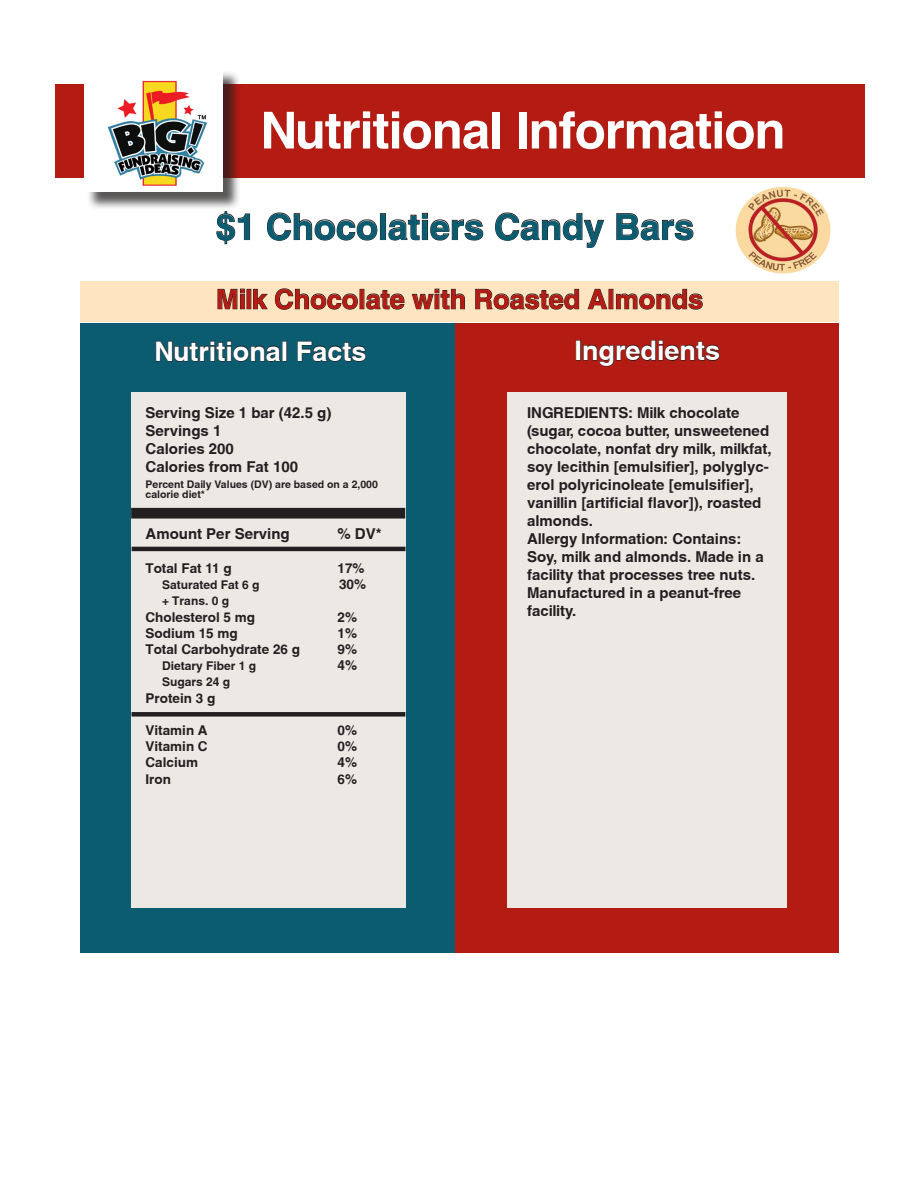
<style>
.page{position:relative;width:918px;height:1188px;background:#fff}
.page>*{position:absolute;margin:0;border:0;box-sizing:border-box;transform-origin:0 0}
.t1{font:700 51px "Swansea";letter-spacing:-.02em;color:#fff}
.t2{font:700 36px "Swansea";color:#0b5c70}
.t3{font:700 27px "Swansea";color:#b41b12}
.t4{font:700 27px "Swansea";color:#fff}
.t5{font:700 15px/18px "Swansea";color:#231f20}
.t6{font:700 13.5px "Swansea";color:#231f20}
.t7{font:700 12px "Swansea";color:#231f20}
.t8{font:700 10.5px/10.5px "Swansea";color:#231f20}
</style>
<div class="page">
<div style="left:55px;top:84px;width:810px;height:93px;background:#b41b12"></div>
<div style="left:87px;top:70px;width:161px;height:147px;background:#231f20;opacity:.75"></div>
<div style="left:84px;top:70px;width:139px;height:122px;background:#fff"></div>
<div style="left:81px;top:323px;width:375px;height:629px;background:#0b5c70"></div>
<div style="left:131px;top:392px;width:274px;height:515px;background:#ece9e5"></div>
<svg style="left:156px;top:341px;width:125px;height:21px"></svg>
<div style="left:282px;top:341px;width:5px;height:20px;border:1px solid #231f20"></div>
<svg style="left:297px;top:341px;width:69px;height:21px"></svg>
<div style="left:456px;top:323px;width:383px;height:630px;background:#b41b12"></div>
<div style="left:576px;top:340px;width:5px;height:20px;border:1px solid #231f20"></div>
<svg style="left:583px;top:340px;width:137px;height:27px"></svg>
<div style="left:507px;top:392px;width:280px;height:516px;background:#ece9e5"></div>
<div style="left:81px;top:282px;width:758px;height:40px;background:#ffe4c2"></div>
<svg style="left:217px;top:288px;width:28px;height:22px"></svg>
<svg style="left:253px;top:289px;width:15px;height:21px"></svg>
<svg style="left:275px;top:288px;width:83px;height:22px"></svg>
<svg style="left:366px;top:290px;width:39px;height:20px"></svg>
<svg style="left:412px;top:289px;width:53px;height:21px"></svg>
<svg style="left:475px;top:289px;width:104px;height:21px"></svg>
<svg style="left:587px;top:288px;width:21px;height:22px"></svg>
<svg style="left:616px;top:289px;width:87px;height:21px"></svg>
<svg style="left:216px;top:211px;width:34px;height:33px"></svg>
<svg style="left:267px;top:212px;width:111px;height:29px"></svg>
<div style="left:380px;top:213px;width:6px;height:27px;border:1px solid #231f20"></div>
<svg style="left:388px;top:213px;width:95px;height:28px"></svg>
<svg style="left:495px;top:212px;width:109px;height:36px"></svg>
<svg style="left:616px;top:213px;width:78px;height:28px"></svg>
<img style="left:735px;top:186px;width:96px;height:87px">
<div style="left:132px;top:509px;width:272px;height:9px;background:#231f20"></div>
<div style="left:131px;top:508px;width:274px;height:11px;border:2px solid #231f20"></div>
<div style="left:132px;top:547px;width:273px;height:4px;border:2px solid #231f20"></div>
<div style="left:132px;top:712px;width:273px;height:5px;border:2px solid #231f20"></div>
<img style="left:102px;top:76px;width:111px;height:112px">
<p class="t1" style="left:261px;top:99px;width:527px">Nutritional Information</p>
<p class="t2" style="left:216px;top:205px;width:480px">$1 Chocolatiers Candy Bars</p>
<p class="t3" style="left:216px;top:283px;width:489px">Milk Chocolate with Roasted Almonds</p>
<p class="t4" style="left:154px;top:335px;width:214px">Nutritional Facts</p>
<p class="t4" style="left:575px;top:334px;width:147px">Ingredients</p>
<p class="t5" style="left:146px;top:404px;width:187px">Serving Size 1 bar (42.5 g)<br>Servings 1</p>
<p class="t5" style="left:146px;top:440px;width:90px">Calories 200</p>
<p class="t5" style="left:146px;top:458px;width:154px">Calories from Fat 100</p>
<p class="t8" style="left:146px;top:479px;width:234px">Percent Daily Values (DV) are based on a 2,000 calorie diet*</p>
<p class="t5" style="left:146px;top:524px;width:146px">Amount Per Serving</p>
<p class="t5" style="left:338px;top:524px;width:46px">% DV*</p>
<p class="t6" style="left:146px;top:560px;width:88px">Total Fat 11 g</p>
<p class="t6" style="left:337px;top:560px;width:29px">17%</p>
<p class="t7" style="left:162px;top:578px;width:99px">Saturated Fat 6 g</p>
<p class="t6" style="left:339px;top:576px;width:29px">30%</p>
<p class="t7" style="left:162px;top:594px;width:69px">+ Trans. 0 g</p>
<p class="t6" style="left:146px;top:609px;width:111px">Cholesterol 5 mg</p>
<p class="t6" style="left:337px;top:609px;width:21px">2%</p>
<p class="t6" style="left:146px;top:625px;width:94px">Sodium 15 mg</p>
<p class="t6" style="left:337px;top:625px;width:21px">1%</p>
<p class="t6" style="left:146px;top:641px;width:156px">Total Carbohydrate 26 g</p>
<p class="t6" style="left:337px;top:641px;width:21px">9%</p>
<p class="t7" style="left:162px;top:659px;width:96px">Dietary Fiber 1 g</p>
<p class="t6" style="left:338px;top:657px;width:21px">4%</p>
<p class="t7" style="left:162px;top:675px;width:70px">Sugars 24 g</p>
<p class="t6" style="left:146px;top:690px;width:71px">Protein 3 g</p>
<p class="t6" style="left:146px;top:722px;width:64px">Vitamin A</p>
<p class="t6" style="left:337px;top:722px;width:21px">0%</p>
<p class="t6" style="left:146px;top:738px;width:64px">Vitamin C</p>
<p class="t6" style="left:337px;top:738px;width:21px">0%</p>
<p class="t6" style="left:146px;top:754px;width:54px">Calcium</p>
<p class="t6" style="left:337px;top:754px;width:21px">4%</p>
<p class="t6" style="left:146px;top:771px;width:27px">Iron</p>
<p class="t6" style="left:337px;top:771px;width:21px">6%</p>
<p class="t5" style="left:527px;top:404px;width:246px">INGREDIENTS: Milk chocolate (sugar, cocoa butter, unsweetened chocolate, nonfat dry milk, milkfat, soy lecithin [emulsifier], polyglyc&shy;erol polyricinoleate [emulsifier], vanillin [artificial flavor]), roasted almonds.</p>
<p class="t5" style="left:527px;top:530px;width:238px">Allergy Information: Contains:<br>Soy, milk and almonds. Made in a facility that processes tree nuts.<br>Manufactured in a peanut-free facility.</p>
</div>
